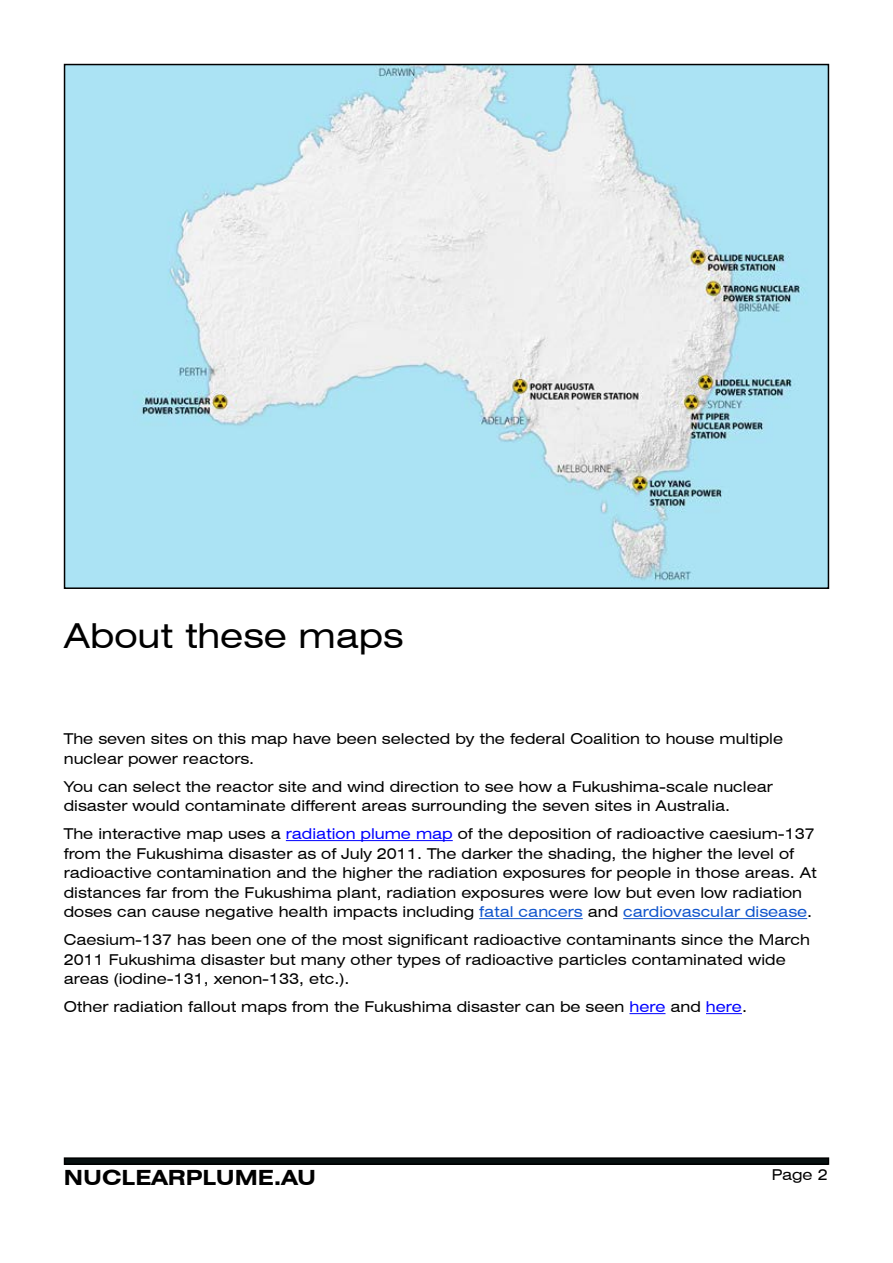
<style>
.page{position:relative;width:893px;height:1263px;background:#fff}
.page>*{position:absolute;margin:0;border:0;box-sizing:border-box;transform-origin:0 0}
.t1{font:expanded 34.5px "Swiss 721 BT";color:#000}
.t2{font:700 expanded 21px "Swiss 721 BT";color:#000}
.t3{font:expanded 15px/19.5px "Swiss 721 BT";color:#000}
.s1{color:#00f}
.s2{color:#15c}
</style>
<div class="page">
<div style="left:65px;top:1158px;width:763px;height:6px;background:#071010"></div>
<div style="left:64px;top:1157px;width:765px;height:8px;border:2px solid #000"></div>
<hr style="left:286px;top:840px;width:167px;height:1px;background:#00f">
<hr style="left:479px;top:918px;width:104px;height:1px;background:#15c">
<hr style="left:623px;top:918px;width:184px;height:1px;background:#15c">
<hr style="left:629px;top:1013px;width:36px;height:1px;background:#00f">
<hr style="left:706px;top:1013px;width:36px;height:1px;background:#00f">
<img style="left:67px;top:67px;width:759px;height:519px">
<h1 class="t1" style="left:64px;top:615px;width:341px">About these maps</h1>
<p class="t3" style="left:64px;top:729px;width:721px">The seven sites on this map have been selected by the federal Coalition to house multiple nuclear power reactors.</p>
<p class="t3" style="left:64px;top:776px;width:710px">You can select the reactor site and wind direction to see how a Fukushima-scale nuclear disaster would contaminate different areas surrounding the seven sites in Australia.</p>
<p class="t3" style="left:64px;top:824px;width:754px">The interactive map uses a <span class="s1">radiation plume map</span> of the deposition of radioactive caesium-137 from the Fukushima disaster as of July 2011. The darker the shading, the higher the level of radioactive contamination and the higher the radiation exposures for people in those areas. At distances far from the Fukushima plant, radiation exposures were low but even low radiation doses can cause negative health impacts including <span class="s2">fatal cancers</span> and <span class="s2">cardiovascular disease</span>.</p>
<p class="t3" style="left:64px;top:930px;width:748px">Caesium-137 has been one of the most significant radioactive contaminants since the March<br>2011 Fukushima disaster but many other types of radioactive particles contaminated wide areas (iodine-131, xenon-133, etc.).</p>
<p class="t3" style="left:64px;top:997px;width:685px">Other radiation fallout maps from the Fukushima disaster can be seen <span class="s1">here</span> and <span class="s1">here</span>.</p>
<h2 class="t2" style="left:64px;top:1164px;width:254px">NUCLEARPLUME.AU</h2>
<p class="t3" style="left:772px;top:1165px;width:58px">Page 2</p>
</div>
